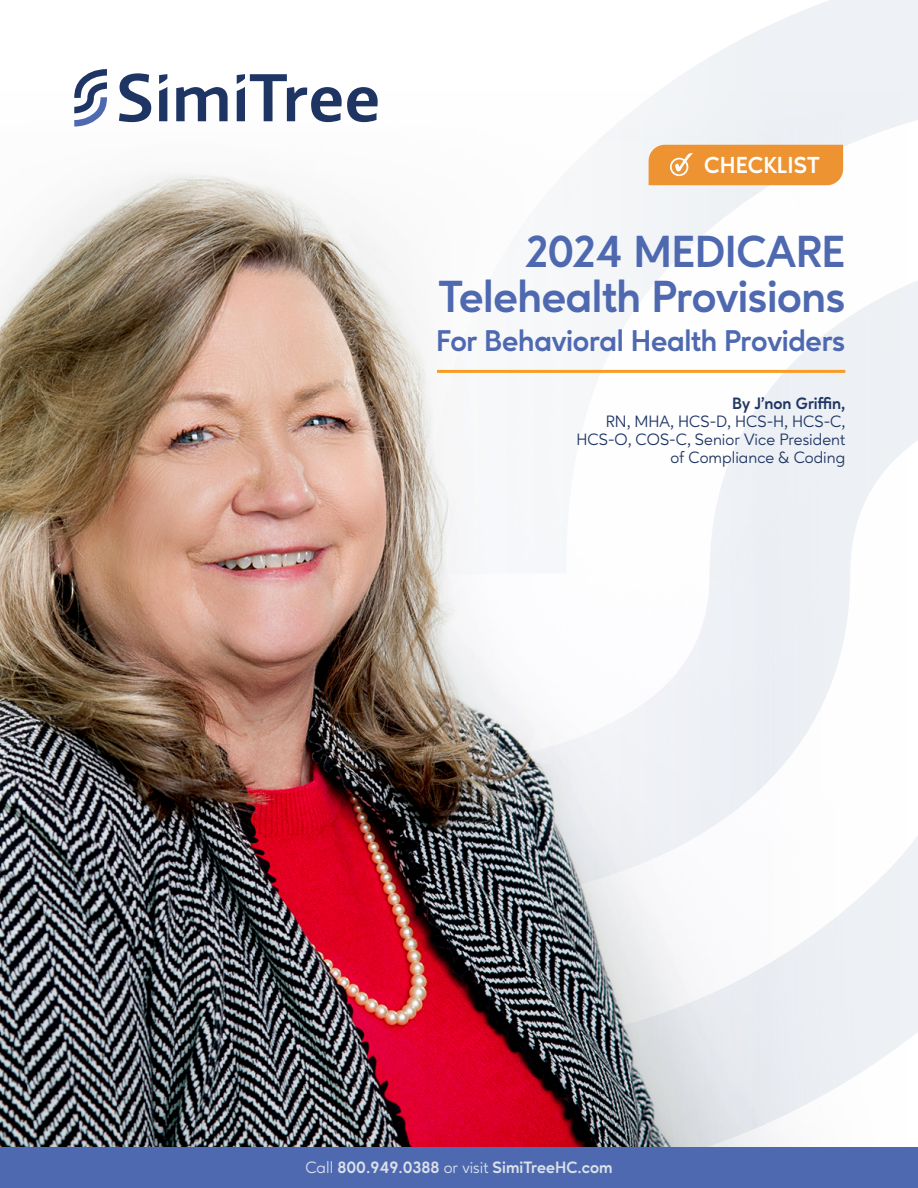
<style>
.page{position:relative;width:918px;height:1188px;background:#fff}
.page>*{position:absolute;margin:0;border:0;box-sizing:border-box;transform-origin:0 0}
.t1{font:700 45px/45px "Ageo";letter-spacing:-.01em;color:#4f69b1;text-align:right}
.t2{font:700 30px "Ageo";letter-spacing:-.01em;color:#4f69b1}
.t3{font:700 23.25px "Ageo";color:#fff}
.t4{font:16.5px/18px "Ageo";color:#1f3665;text-align:right}
.t5{font:700 16.5px "Ageo";color:#dae1e9}
.t6{font:700 16.5px "Ageo";color:#1f3665}
.s1{font-weight:400}
</style>
<div class="page">
<svg style="left:665px;top:0;width:253px;height:120px;fill:#eef1f5"></svg>
<svg style="left:119px;top:73px;width:30px;height:14px"></svg>
<svg style="left:159px;top:74px;width:8px;height:10px"></svg>
<svg style="left:237px;top:74px;width:50px;height:13px"></svg>
<svg style="left:76px;top:69px;width:31px;height:18px"></svg>
<img style="left:0;top:87px;width:917px;height:1061px">
<hr style="left:437px;top:370px;width:408px;height:3px;background:#f99c24">
<div style="left:649px;top:145px;width:194px;height:40px;background:#ed9331"></div>
<div style="left:0;top:1148px;width:918px;height:40px;background:#4f69b1"></div>
<h3 class="t3" style="left:704px;top:152px;width:117px">CHECKLIST</h3>
<h1 class="t1" style="left:439px;top:229px;width:408px">2024 MEDICARE<br>Telehealth Provisions</h1>
<h2 class="t2" style="left:436px;top:323px;width:411px">For Behavioral Health Providers</h2>
<p class="t6" style="left:732px;top:394px;width:115px">By J’non Griffin,</p>
<p class="t4" style="left:577px;top:412px;width:270px">RN, MHA, HCS-D, HCS-H, HCS-C,<br>HCS-O, COS-C, Senior Vice President of Compliance &amp; Coding</p>
<p class="t5" style="left:305px;top:1158px;width:309px"><span class="s1">Call</span> 800.949.0388 <span class="s1">or visit</span> SimiTreeHC.com</p>
</div>
